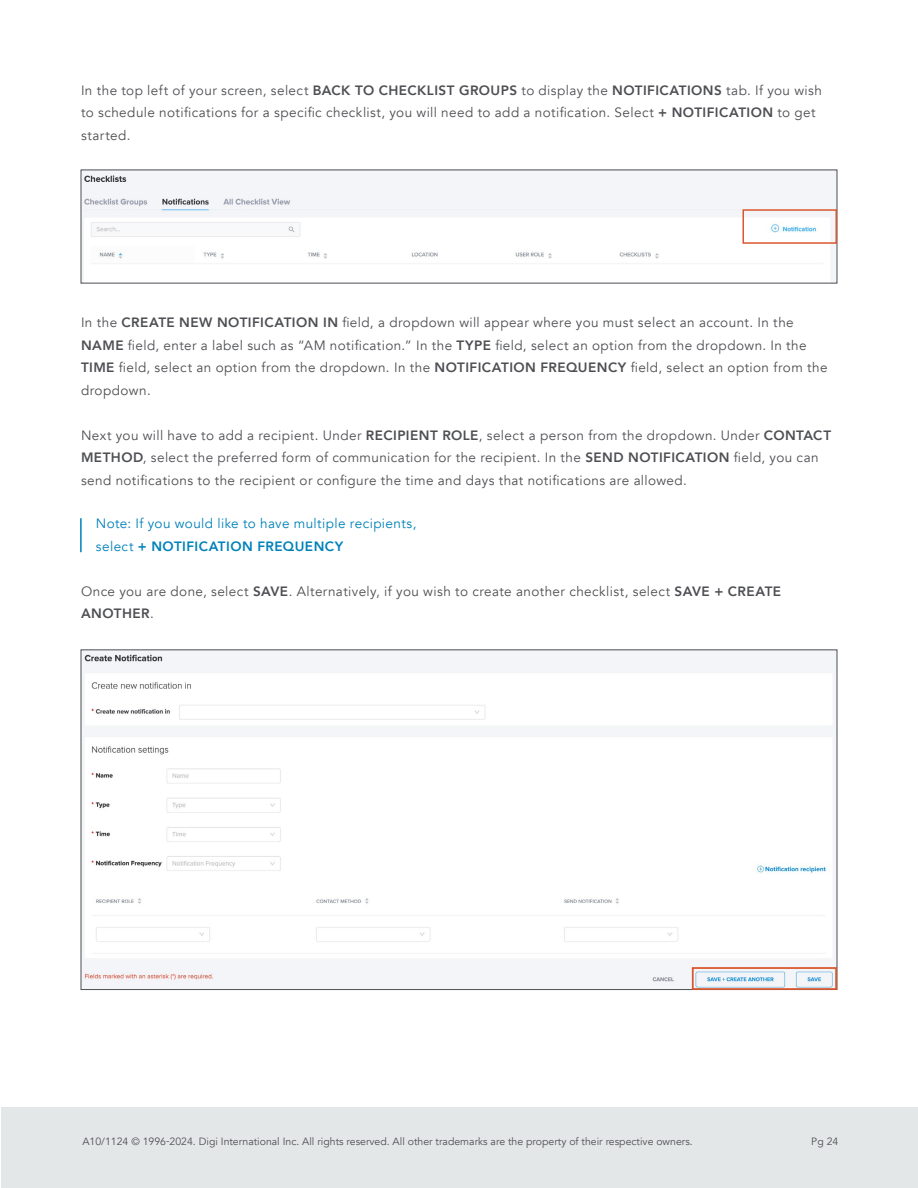
<style>
.page{position:relative;width:918px;height:1188px;background:#fff}
.page>*{position:absolute;margin:0;border:0;box-sizing:border-box;transform-origin:0 0}
.t1{font:13.5px/22.5px "Avenir";letter-spacing:.03em;color:#4e4f53}
.t2{font:13.5px/22.5px "Avenir";letter-spacing:.03em;color:#0081b9}
.t3{font:10.5px "Avenir";color:#4e4f53}
.s1{font-weight:800}
</style>
<div class="page">
<div style="left:1px;top:1107px;width:917px;height:81px;background:#e4e7e8"></div>
<hr style="left:80px;top:518px;width:2px;height:34px;background:#0081b9">
<img style="left:83px;top:172px;width:752px;height:110px">
<img style="left:83px;top:651px;width:752px;height:337px">
<div style="left:742px;top:209px;width:95px;height:35px;border:2px solid #da572e"></div>
<div style="left:692px;top:967px;width:145px;height:23px;border:2px solid #da572e"></div>
<p class="t1" style="left:81px;top:79px;width:743px">In the top left of your screen, select <span class="s1">BACK TO CHECKLIST GROUPS</span> to display the <span class="s1">NOTIFICATIONS</span> tab. If you wish to schedule notifications for a specific checklist, you will need to add a notification. Select <span class="s1">+ NOTIFICATION</span> to get started.</p>
<p class="t1" style="left:81px;top:311px;width:748px">In the <span class="s1">CREATE NEW NOTIFICATION IN</span> field, a dropdown will appear where you must select an account. In the <span class="s1">NAME</span> field, enter a label such as “AM notification.” In the <span class="s1">TYPE</span> field, select an option from the dropdown. In the <span class="s1">TIME</span> field, select an option from the dropdown. In the <span class="s1">NOTIFICATION FREQUENCY</span> field, select an option from the dropdown.</p>
<p class="t1" style="left:81px;top:424px;width:752px">Next you will have to add a recipient. Under <span class="s1">RECIPIENT ROLE</span>, select a person from the dropdown. Under <span class="s1">CONTACT<br>METHOD</span>, select the preferred form of communication for the recipient. In the <span class="s1">SEND NOTIFICATION</span> field, you can send notifications to the recipient or configure the time and days that notifications are allowed.</p>
<p class="t2" style="left:96px;top:513px;width:322px">Note: If you would like to have multiple recipients, select <span class="s1">+ NOTIFICATION FREQUENCY</span></p>
<p class="t1" style="left:81px;top:580px;width:702px">Once you are done, select <span class="s1">SAVE</span>. Alternatively, if you wish to create another checklist, select <span class="s1">SAVE + CREATE<br>ANOTHER</span>.</p>
<p class="t3" style="left:82px;top:1135px;width:612px">A10/1124 © 1996-2024. Digi International Inc. All rights reserved. All other trademarks are the property of their respective owners.</p>
<p class="t3" style="left:811px;top:1135px;width:29px">Pg 24</p>
</div>
